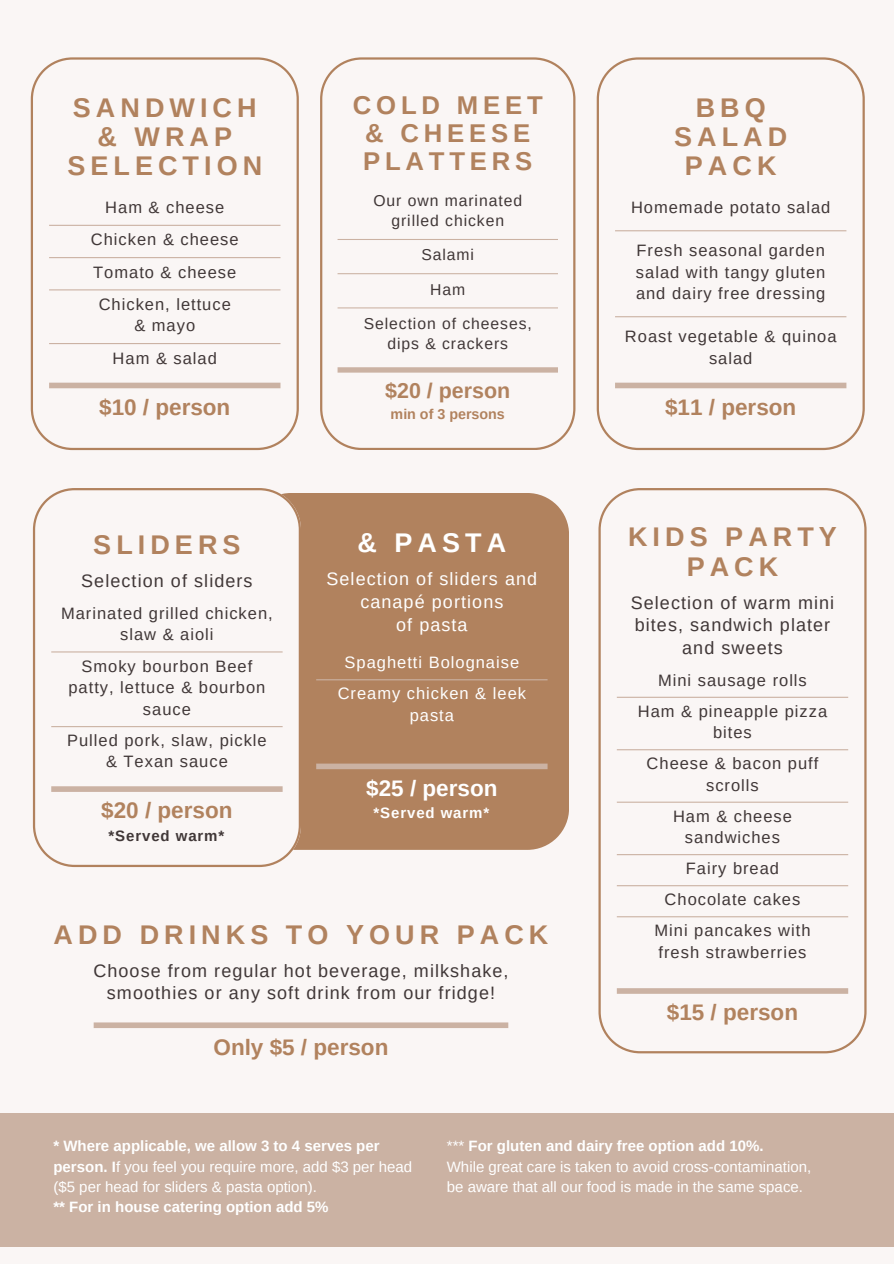
<style>
.page{position:relative;width:894px;height:1264px;background:#fff}
.page>*{position:absolute;margin:0;border:0;box-sizing:border-box;transform-origin:0 0}
.t1{font:700 27px/29.2px "Arimo";letter-spacing:.185em;color:#b1825e;text-align:center}
.t2{font:700 27px "Arimo";letter-spacing:.19em;color:#fff}
.t3{font:700 25.65px/27.9px "Arimo";letter-spacing:.19em;color:#b1825e;text-align:center}
.t4{font:700 22.5px "Arimo";color:#b1825e}
.t5{font:700 22.5px "Arimo";color:#fff}
.t6{font:700 21.45px "Arimo";color:#b1825e}
.t7{font:18px/22.5px "Arimo";letter-spacing:.06em;color:#403737;text-align:center}
.t8{font:18px/22.5px "Arimo";letter-spacing:.06em;color:#fff;text-align:center}
.t9{font:16.5px/21.3px "Arimo";letter-spacing:.06em;color:#403737;text-align:center}
.t10{font:16.5px/31.3px "Arimo";letter-spacing:.06em;color:#fff;text-align:center}
.t11{font:15.75px/34.2px "Arimo";letter-spacing:.06em;color:#403737;text-align:center}
.t12{font:15px/20.2px "Arimo";color:#fff}
.t13{font:700 15px "Arimo";color:#fff}
.t14{font:700 15px "Arimo";letter-spacing:.06em;color:#403737}
.t15{font:700 15px "Arimo";letter-spacing:.06em;color:#fff}
.t16{font:700 14.25px "Arimo";color:#b1825e}
.s1{font-weight:700}
</style>
<div class="page">
<div style="left:0;top:0;width:893px;height:1263px;background:#faf6f5"></div>
<div style="left:301px;top:493px;width:268px;height:356px;background:#b1825e"></div>
<svg style="left:33px;top:488px;width:268px;height:379px"></svg>
<div style="left:51px;top:786px;width:231px;height:6px;background:#cbb2a3"></div>
<hr style="left:51px;top:651px;width:231px;height:1px;background:#cbb2a3">
<hr style="left:51px;top:726px;width:231px;height:1px;background:#cbb2a3">
<div style="left:316px;top:763px;width:231px;height:6px;background:#cbb2a3"></div>
<hr style="left:316px;top:679px;width:231px;height:1px;background:#cbb2a3">
<svg style="left:598px;top:488px;width:268px;height:565px"></svg>
<div style="left:616px;top:988px;width:232px;height:5px;background:#cbb2a3"></div>
<hr style="left:616px;top:696px;width:232px;height:2px;background:#cbb2a3">
<hr style="left:616px;top:749px;width:232px;height:1px;background:#cbb2a3">
<hr style="left:616px;top:801px;width:232px;height:1px;background:#cbb2a3">
<hr style="left:616px;top:854px;width:232px;height:1px;background:#cbb2a3">
<hr style="left:616px;top:885px;width:232px;height:1px;background:#cbb2a3">
<hr style="left:616px;top:916px;width:232px;height:1px;background:#cbb2a3">
<svg style="left:31px;top:57px;width:267px;height:393px"></svg>
<div style="left:49px;top:382px;width:231px;height:6px;background:#cbb2a3"></div>
<hr style="left:49px;top:225px;width:231px;height:1px;background:#cbb2a3">
<hr style="left:49px;top:257px;width:231px;height:1px;background:#cbb2a3">
<hr style="left:49px;top:343px;width:231px;height:1px;background:#cbb2a3">
<hr style="left:49px;top:289px;width:231px;height:1px;background:#cbb2a3">
<svg style="left:320px;top:57px;width:255px;height:393px"></svg>
<div style="left:337px;top:367px;width:221px;height:5px;background:#cbb2a3"></div>
<hr style="left:337px;top:239px;width:221px;height:1px;background:#cbb2a3">
<hr style="left:337px;top:273px;width:221px;height:1px;background:#cbb2a3">
<hr style="left:337px;top:307px;width:221px;height:1px;background:#cbb2a3">
<svg style="left:596px;top:57px;width:268px;height:393px"></svg>
<div style="left:615px;top:382px;width:231px;height:6px;background:#cbb2a3"></div>
<hr style="left:615px;top:230px;width:231px;height:1px;background:#cbb2a3">
<hr style="left:615px;top:316px;width:231px;height:1px;background:#cbb2a3">
<div style="left:0;top:1113px;width:893px;height:134px;background:#cbb2a3"></div>
<div style="left:94px;top:1022px;width:414px;height:6px;background:#cbb2a3"></div>
<h1 class="t1" style="left:67px;top:93px;width:196px">SANDWICH &amp; WRAP<br>SELECTION</h1>
<p class="t9" style="left:91px;top:191px;width:149px;line-height:32.2px">Ham &amp; cheese<br>Chicken &amp; cheese<br>Tomato &amp; cheese<br>Chicken, lettuce</p>
<p class="t9" style="left:113px;top:309px;width:106px;line-height:32.2px">&amp; mayo<br>Ham &amp; salad</p>
<h3 class="t4" style="left:99px;top:394px;width:133px">$10 / person</h3>
<h1 class="t1" style="left:93px;top:529px;width:149px">SLIDERS</h1>
<p class="t7" style="left:81px;top:569px;width:173px">Selection of sliders</p>
<p class="t9" style="left:61px;top:602px;width:213px">Marinated grilled chicken, slaw &amp; aioli</p>
<p class="t9" style="left:68px;top:655px;width:198px">Smoky bourbon Beef patty, lettuce &amp; bourbon sauce</p>
<p class="t9" style="left:67px;top:729px;width:201px">Pulled pork, slaw, pickle &amp; Texan sauce</p>
<h3 class="t4" style="left:101px;top:798px;width:133px">$20 / person</h3>
<p class="t14" style="left:108px;top:827px;width:117px">*Served warm*</p>
<h2 class="t3" style="left:353px;top:91px;width:191px">COLD MEET &amp; CHEESE<br>PLATTERS</h2>
<p class="t11" style="left:373px;top:190px;width:150px;line-height:20.4px">Our own marinated grilled chicken</p>
<p class="t11" style="left:363px;top:238px;width:169px">Salami<br>Ham<br>Selection of cheeses,</p>
<p class="t11" style="left:387px;top:326px;width:122px">dips &amp; crackers</p>
<h3 class="t6" style="left:385px;top:378px;width:126px">$20 / person</h3>
<p class="t16" style="left:390px;top:406px;width:116px">min of 3 persons</p>
<h1 class="t2" style="left:357px;top:528px;width:150px">&amp; PASTA</h1>
<p class="t8" style="left:326px;top:568px;width:212px">Selection of sliders and canapé portions<br>of pasta</p>
<p class="t10" style="left:337px;top:646px;width:190px">Spaghetti Bolognaise<br>Creamy chicken &amp; leek</p>
<p class="t10" style="left:409px;top:699px;width:46px">pasta</p>
<h3 class="t5" style="left:366px;top:775px;width:133px">$25 / person</h3>
<p class="t15" style="left:373px;top:804px;width:117px">*Served warm*</p>
<h1 class="t1" style="left:53px;top:919px;width:496px">ADD DRINKS TO YOUR PACK</h1>
<p class="t7" style="left:93px;top:959px;width:416px">Choose from regular hot beverage, milkshake, smoothies or any soft drink from our fridge!</p>
<h3 class="t4" style="left:213px;top:1034px;width:176px">Only $5 / person</h3>
<h1 class="t1" style="left:674px;top:93px;width:115px">BBQ<br>SALAD<br>PACK</h1>
<p class="t9" style="left:631px;top:197px;width:201px">Homemade potato salad</p>
<p class="t9" style="left:635px;top:240px;width:191px;text-align:justify">Fresh seasonal garden salad with tangy gluten and dairy free dressing</p>
<p class="t9" style="left:624px;top:326px;width:213px">Roast vegetable &amp; quinoa salad</p>
<h3 class="t4" style="left:665px;top:394px;width:133px">$11 / person</h3>
<h1 class="t1" style="left:628px;top:522px;width:210px">KIDS PARTY<br>PACK</h1>
<p class="t7" style="left:630px;top:591px;width:205px">Selection of warm mini bites, sandwich plater and sweets</p>
<p class="t9" style="left:637px;top:664px;width:191px;line-height:31px">Mini sausage rolls<br>Ham &amp; pineapple pizza</p>
<p class="t9" style="left:646px;top:717px;width:173px;line-height:31px">bites<br>Cheese &amp; bacon puff</p>
<p class="t9" style="left:672px;top:769px;width:120px;line-height:31px">scrolls<br>Ham &amp; cheese</p>
<p class="t9" style="left:654px;top:821px;width:157px;line-height:31px">sandwiches<br>Fairy bread<br>Chocolate cakes<br>Mini pancakes with</p>
<p class="t9" style="left:658px;top:941px;width:149px">fresh strawberries</p>
<h3 class="t4" style="left:666px;top:999px;width:133px">$15 / person</h3>
<p class="t12" style="left:53px;top:1135px;width:360px"><span class="s1">* Where applicable, we allow 3 to 4 serves per person. I</span>f you feel you require more, add $3 per head ($5 per head for sliders &amp; pasta option).</p>
<p class="t13" style="left:53px;top:1198px;width:276px">** For in house catering option add 5%</p>
<p class="t12" style="left:446px;top:1135px;width:366px">*** <span class="s1">For gluten and dairy free option add 10%.<br></span>While great care is taken to avoid cross-contamination, be aware that all our food is made in the same space.</p>
</div>
